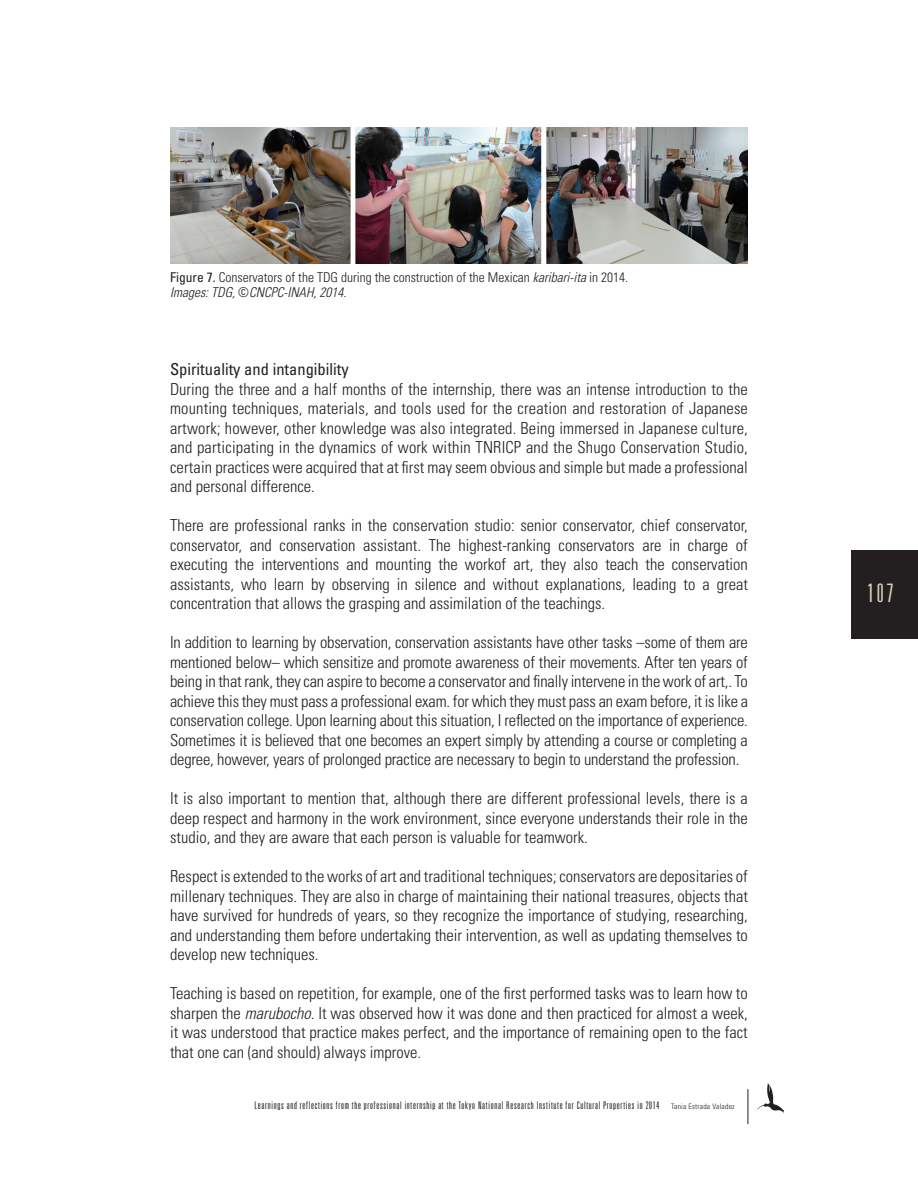
<style>
.page{position:relative;width:918px;height:1188px;background:#fff}
.page>*{position:absolute;margin:0;border:0;box-sizing:border-box;transform-origin:0 0}
.t1{font:300 ultra-condensed 25.5px "Univers LT Std";color:#dcd0b7}
.Normal_wrd_11{font:300 condensed 16.5px/19.5px "Univers LT Std";color:#231f20;text-align:justify}
.Normal_wrd_11-2{font:condensed 16.5px "Univers LT Std";color:#231f20}
.Normal_wrd_11-3{font:300 condensed 13.5px "Univers LT Std";color:#231f20}
.Normal_wrd_11-4{font:italic 300 condensed 13.5px "Univers LT Std";color:#231f20}
.t2{font:300 ultra-condensed 10.5px "Univers LT Std";letter-spacing:.07em;color:#231f20}
.s1{font-weight:400}
.s2{font-style:italic}
.s3{font-style:normal}
.s4{font-stretch:condensed;font-size:7.5px}
</style>
<div class="page">
<hr style="left:748px;top:1089px;width:1px;height:35px;background:#231f20">
<div style="left:851px;top:550px;width:67px;height:88px;background:#231f20"></div>
<svg style="left:757px;top:1082px;width:27px;height:32px"></svg>
<img style="left:170px;top:128px;width:578px;height:135px">
<p class="Normal_wrd_11-3" style="left:170px;top:269px;width:460px"><span class="s1">Figure 7.</span> Conservators of the TDG during the construction of the Mexican <span class="s2">karibari-ita</span> in 2014.</p>
<p class="Normal_wrd_11-4" style="left:170px;top:284px;width:178px">Images: TDG, <span class="s3">©</span>CNCPC-INAH, 2014.</p>
<p class="Normal_wrd_11-2" style="left:170px;top:359px;width:180px">Spirituality and intangibility</p>
<p class="Normal_wrd_11" style="left:170px;top:379px;width:579px">During the three and a half months of the internship, there was an intense introduction to the mounting techniques, materials, and tools used for the creation and restoration of Japanese artwork; however, other knowledge was also integrated. Being immersed in Japanese culture, and participating in the dynamics of work within TNRICP and the Shugo Conservation Studio, certain practices were acquired that at first may seem obvious and simple but made a professional and personal difference.</p>
<p class="Normal_wrd_11" style="left:170px;top:516px;width:579px">There are professional ranks in the conservation studio: senior conservator, chief conservator, conservator, and conservation assistant. The highest-ranking conservators are in charge of executing the interventions and mounting the workof art, they also teach the conservation assistants, who learn by observing in silence and without explanations, leading to a great concentration that allows the grasping and assimilation of the teachings.</p>
<p class="Normal_wrd_11" style="left:170px;top:633px;width:579px">In addition to learning by observation, conservation assistants have other tasks –some of them are mentioned below– which sensitize and promote awareness of their movements. After ten years of being in that rank, they can aspire to become a conservator and finally intervene in the work of art,. To achieve this they must pass a professional exam. for which they must pass an exam before, it is like a conservation college. Upon learning about this situation, I reflected on the importance of experience.<br>Sometimes it is believed that one becomes an expert simply by attending a course or completing a degree, however, years of prolonged practice are necessary to begin to understand the profession.</p>
<p class="Normal_wrd_11" style="left:170px;top:789px;width:579px">It is also important to mention that, although there are different professional levels, there is a deep respect and harmony in the work environment, since everyone understands their role in the studio, and they are aware that each person is valuable for teamwork.</p>
<p class="Normal_wrd_11" style="left:170px;top:867px;width:579px">Respect is extended to the works of art and traditional techniques; conservators are depositaries of millenary techniques. They are also in charge of maintaining their national treasures, objects that have survived for hundreds of years, so they recognize the importance of studying, researching, and understanding them before undertaking their intervention, as well as updating themselves to develop new techniques.</p>
<p class="Normal_wrd_11" style="left:170px;top:984px;width:579px">Teaching is based on repetition, for example, one of the first performed tasks was to learn how to sharpen the <span class="s2">marubocho.</span> It was observed how it was done and then practiced for almost a week, it was understood that practice makes perfect, and the importance of remaining open to the fact that one can (and should) always improve.</p>
<p class="t2" style="left:254px;top:1100px;width:482px">Learnings and reflections from the professional internship at the Tokyo National Research Institute for Cultural Properties in 2014 <span class="s4">Tania Estrada Valadez</span></p>
<h1 class="t1" style="left:867px;top:579px;width:28px">107</h1>
</div>
